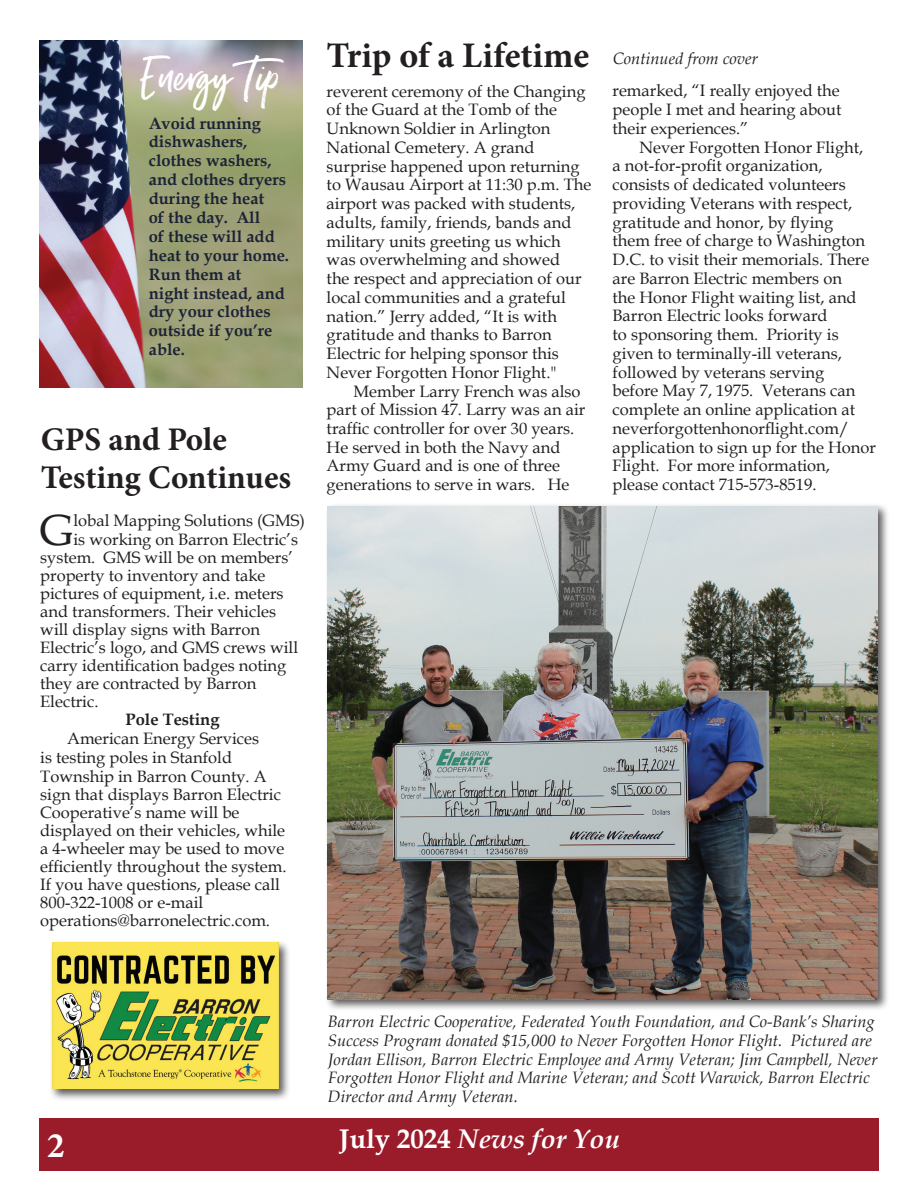
<style>
.page{position:relative;width:918px;height:1188px;background:#fff}
.page>*{position:absolute;margin:0;border:0;box-sizing:border-box;transform-origin:0 0}
.t1{font:45px "Moonstone";color:#fff}
.t2{font:43.5px "Book Antiqua";color:#231f20}
.t3{font:700 36px "Minion Pro";color:#231f20}
.t4{font:700 36px "Minion Pro";color:#fff}
.t5{font:700 33px/37.5px "Minion Pro";letter-spacing:-.005em;color:#231f20}
.t6{font:italic 700 27px "Book Antiqua";color:#fff}
.t7{font:16.5px/18.8px "Book Antiqua";color:#231f20}
.t8{font:italic 16.5px/18.8px "Book Antiqua";color:#231f20}
.t9{font:700 16.5px/18.9px "Book Antiqua";color:#1b2336}
.t10{font:700 16.5px "Book Antiqua";color:#231f20}
.s1{font-style:normal}
</style>
<div class="page">
<div style="left:39px;top:1118px;width:840px;height:53px;background:#9a1c2b"></div>
<div style="left:325px;top:503px;width:565px;height:509px;background:#231f20;opacity:.75"></div>
<img style="left:328px;top:506px;width:550px;height:493px">
<div style="left:50px;top:939px;width:241px;height:162px;background:#231f20;opacity:.75"></div>
<img style="left:52px;top:943px;width:226px;height:146px">
<img style="left:39px;top:41px;width:264px;height:347px">
<h1 class="t1" style="left:142px;top:48px;width:156px">Energy Tip</h1>
<p class="t9" style="left:149px;top:113px;width:142px">Avoid running dishwashers, clothes washers, and clothes dryers during the heat<br>of the day. All<br>of these will add heat to your home.<br>Run them at<br>night instead, and dry your clothes outside if you’re able.</p>
<h3 class="t5" style="left:41px;top:420px;width:252px">GPS and Pole<br>Testing Continues</h3>
<h2 class="t2" style="left:40px;top:499px;width:35px">G</h2>
<p class="t7" style="left:73px;top:510px;width:233px">lobal Mapping Solutions (GMS)</p>
<p class="t7" style="left:73px;top:529px;width:226px">is working on Barron Electric’s</p>
<p class="t7" style="left:40px;top:548px;width:254px">system. GMS will be on members’</p>
<p class="t7" style="left:40px;top:566px;width:227px">property to inventory and take</p>
<p class="t7" style="left:40px;top:584px;width:245px">pictures of equipment, i.e. meters</p>
<p class="t7" style="left:40px;top:602px;width:237px">and transformers. Their vehicles</p>
<p class="t7" style="left:40px;top:620px;width:221px">will display signs with Barron</p>
<p class="t7" style="left:40px;top:638px;width:259px">Electric’s logo, and GMS crews will</p>
<p class="t7" style="left:40px;top:656px;width:248px">carry identification badges noting</p>
<p class="t7" style="left:40px;top:674px;width:218px">they are contracted by Barron</p>
<p class="t7" style="left:40px;top:692px;width:60px">Electric.</p>
<p class="t10" style="left:126px;top:709px;width:95px">Pole Testing</p>
<p class="t7" style="left:40px;top:729px;width:248px;line-height:18.1px;text-indent:27px">American Energy Services<br>is testing poles in Stanfold<br>Township in Barron County. A sign that displays Barron Electric<br>Cooperative’s name will be displayed on their vehicles, while a 4-wheeler may be used to move efficiently throughout the system.<br>If you have questions, please call<br>800-322-1008 or e-mail operations@barronelectric.com.</p>
<h3 class="t3" style="left:327px;top:30px;width:264px">Trip of a Lifetime</h3>
<p class="t7" style="left:327px;top:81px;width:266px">reverent ceremony of the Changing of the Guard at the Tomb of the<br>Unknown Soldier in Arlington<br>National Cemetery. A grand surprise happened upon returning to Wausau Airport at 11:30 p.m. The airport was packed with students, adults, family, friends, bands and military units greeting us which was overwhelming and showed<br>the respect and appreciation of our local communities and a grateful nation.” Jerry added, “It is with gratitude and thanks to Barron<br>Electric for helping sponsor this<br>Never Forgotten Honor Flight."</p>
<p class="t7" style="left:327px;top:381px;width:260px;text-indent:27px">Member Larry French was also part of Mission 47. Larry was an air traffic controller for over 30 years.<br>He served in both the Navy and<br>Army Guard and is one of three generations to serve in wars. He</p>
<p class="t8" style="left:613px;top:49px;width:147px">Continued from cover</p>
<p class="t7" style="left:613px;top:81px;width:230px;text-align:justify">remarked, “I really enjoyed the people I met and hearing about their experiences.”</p>
<p class="t7" style="left:613px;top:137px;width:265px;text-indent:27px">Never Forgotten Honor Flight,<br>a not-for-profit organization, consists of dedicated volunteers providing Veterans with respect, gratitude and honor, by flying<br>them free of charge to Washington<br>D.C. to visit their memorials. There are Barron Electric members on<br>the Honor Flight waiting list, and<br>Barron Electric looks forward<br>to sponsoring them. Priority is given to terminally-ill veterans, followed by veterans serving<br>before May 7, 1975. Veterans can complete an online application at neverforgottenhonorflight.com/ application to sign up for the Honor<br>Flight. For more information, please contact 715-573-8519.</p>
<p class="t8" style="left:328px;top:1012px;width:551px">Barron Electric Cooperative, Federated Youth Foundation, and Co-Bank’s Sharing Success Program donated $15,000 to Never Forgotten Honor Flight. Pictured are Jordan Ellison, Barron Electric Employee and Army Veteran; Jim Campbell, Never Forgotten Honor Flight and Marine Veteran; and Scott Warwick, Barron Electric Director and Army Veteran.</p>
<h3 class="t4" style="left:47px;top:1120px;width:19px">2</h3>
<h3 class="t6" style="left:339px;top:1120px;width:282px"><span class="s1">July 2024</span> News for You</h3>
</div>
